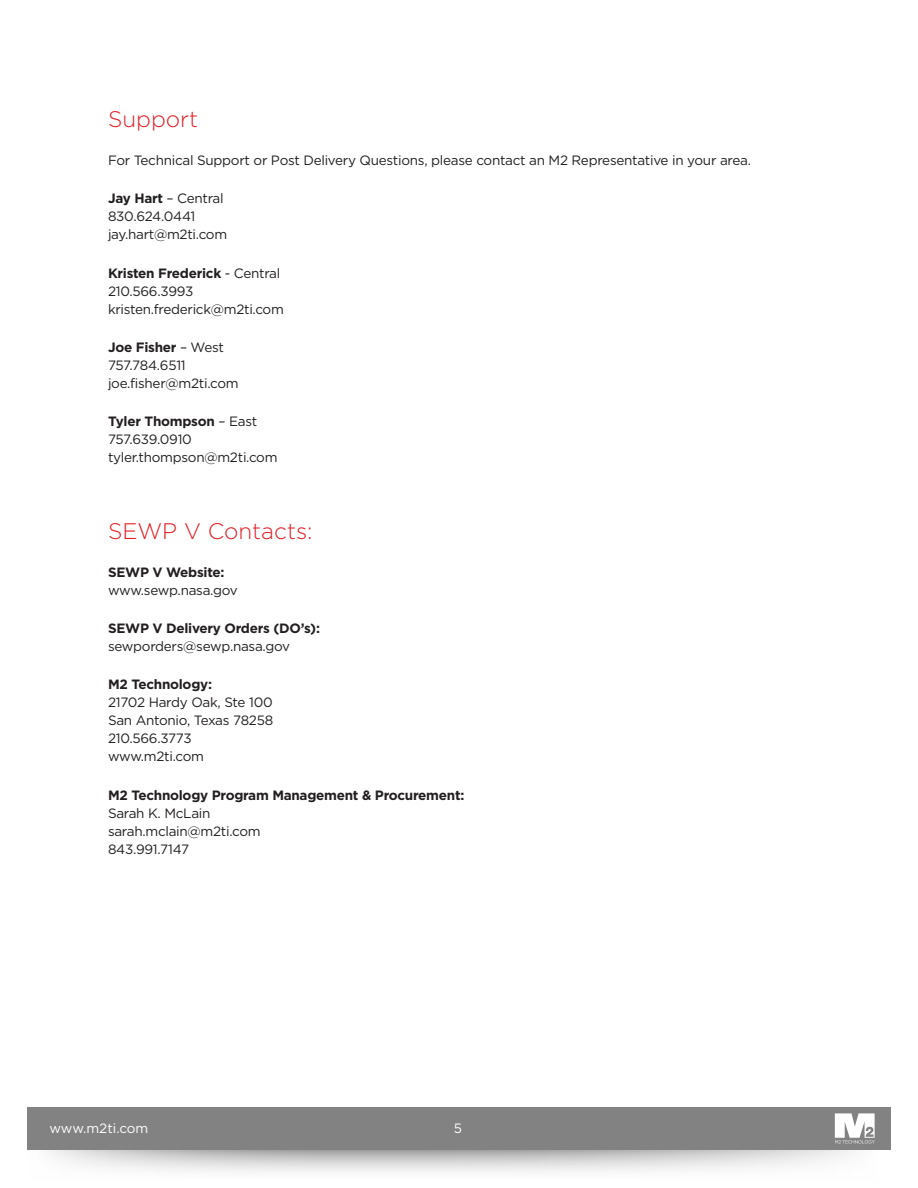
<style>
.page{position:relative;width:918px;height:1188px;background:#fff}
.page>*{position:absolute;margin:0;border:0;box-sizing:border-box;transform-origin:0 0}
.t1{font:300 22.5px "Gotham HTF";color:#e21f26}
.t2{font:13.5px/18px "Gotham HTF";letter-spacing:-.02em;color:#231f20}
.t3{font:700 13.5px "Gotham HTF";letter-spacing:-.02em;color:#231f20}
.t4{font:13.5px "Gotham HTF";color:#fff}
.s1{font-weight:700}
</style>
<div class="page">
<svg style="left:48px;top:1150px;width:807px;height:22px"></svg>
<div style="left:27px;top:1107px;width:864px;height:43px;background:#828282"></div>
<svg style="left:835px;top:1113px;width:40px;height:31px"></svg>
<h1 class="t1" style="left:108px;top:107px;width:92px">Support</h1>
<p class="t2" style="left:108px;top:151px;width:645px">For Technical Support or Post Delivery Questions, please contact an M2 Representative in your area.</p>
<p class="t2" style="left:108px;top:189px;width:121px"><span class="s1">Jay Hart</span> – Central<br>830.624.0441 jay.hart@m2ti.com</p>
<p class="t2" style="left:108px;top:264px;width:177px"><span class="s1">Kristen Frederick</span> - Central<br>210.566.3993 kristen.frederick@m2ti.com</p>
<p class="t2" style="left:108px;top:338px;width:132px"><span class="s1">Joe Fisher</span> – West<br>757.784.6511 joe.fisher@m2ti.com</p>
<p class="t2" style="left:108px;top:412px;width:171px"><span class="s1">Tyler Thompson</span> – East<br>757.639.0910 tyler.thompson@m2ti.com</p>
<h1 class="t1" style="left:108px;top:518px;width:206px">SEWP V Contacts:</h1>
<p class="t3" style="left:108px;top:564px;width:118px">SEWP V Website:</p>
<p class="t2" style="left:108px;top:581px;width:131px">www.sewp.nasa.gov</p>
<p class="t3" style="left:108px;top:621px;width:214px">SEWP V Delivery Orders (DO’s):</p>
<p class="t2" style="left:108px;top:637px;width:184px">sewporders@sewp.nasa.gov</p>
<p class="t3" style="left:108px;top:677px;width:106px">M2 Technology:</p>
<p class="t2" style="left:108px;top:693px;width:167px">21702 Hardy Oak, Ste 100<br>San Antonio, Texas 78258<br>210.566.3773 www.m2ti.com</p>
<p class="t3" style="left:108px;top:787px;width:358px">M2 Technology Program Management &amp; Procurement:</p>
<p class="t2" style="left:108px;top:804px;width:154px">Sarah K. McLain sarah.mclain@m2ti.com<br>843.991.7147</p>
<p class="t4" style="left:50px;top:1121px;width:100px">www.m2ti.com</p>
<p class="t4" style="left:454px;top:1121px;width:10px">5</p>
</div>
